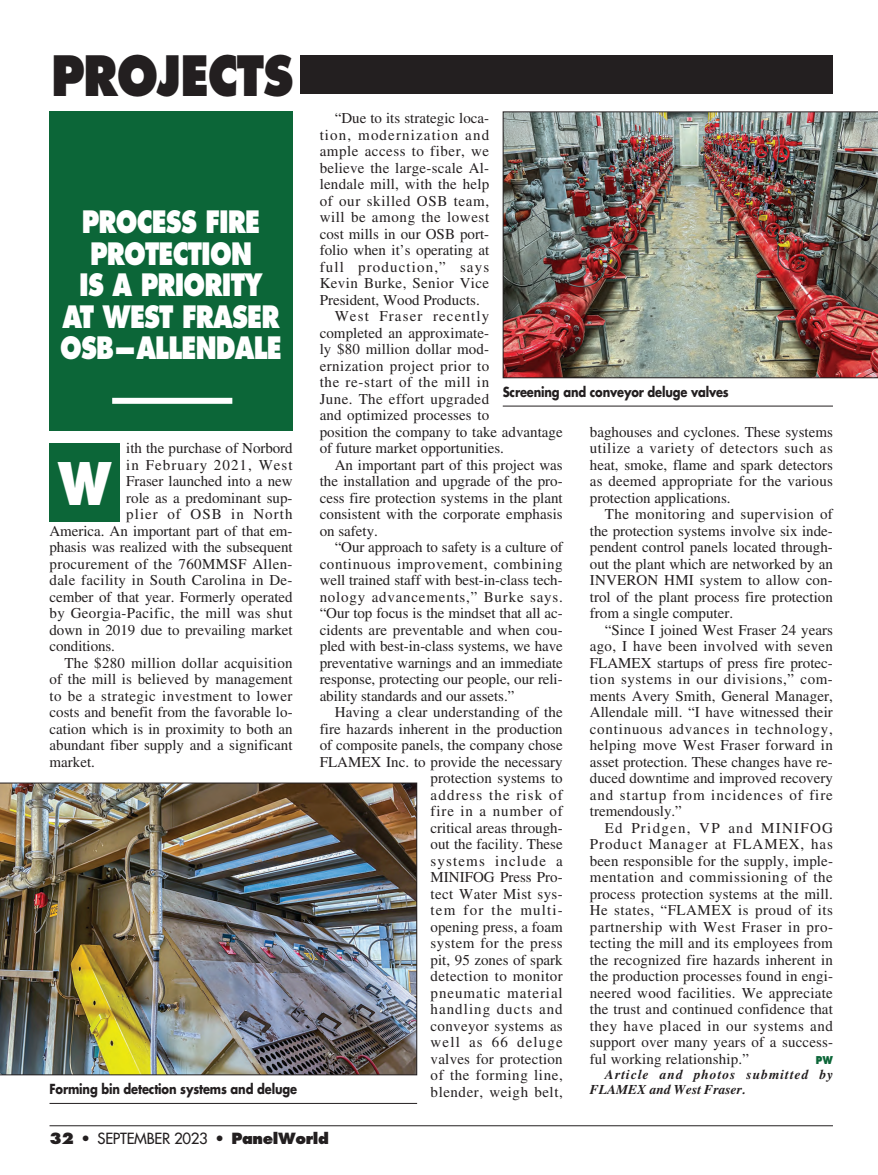
<style>
.page{position:relative;width:878px;height:1175px;background:#fff}
.page>*{position:absolute;margin:0;border:0;box-sizing:border-box;transform-origin:0 0}
.t1{font:800 57px "Futura";color:#fff;scale:.8 1}
.t2{font:800 54px "Futura";letter-spacing:-.025em;color:#231f20;scale:.85 1}
.t3{font:800 30px/31.5px "Futura";letter-spacing:-.035em;color:#fff;text-align:center;scale:.8 1}
.t4{font:15px/16.5px "Times";letter-spacing:.005em;color:#231f20;text-align:justify}
.t5{font:15px "Times";letter-spacing:.075em;color:#231f20}
.t6{font:15px "Times";letter-spacing:.025em;color:#231f20}
.t7{font:15px "Times";letter-spacing:.03em;color:#231f20}
.t8{font:15px "Times";letter-spacing:.04em;color:#231f20}
.t9{font:15px "Times";letter-spacing:.045em;color:#231f20}
.t10{font:15px "Times";letter-spacing:.035em;color:#231f20}
.t11{font:15px "Times";letter-spacing:.07em;color:#231f20}
.t12{font:15px "Times";letter-spacing:.06em;color:#231f20}
.t13{font:15px "Times";letter-spacing:.055em;color:#231f20}
.t14{font:800 15px "Futura";letter-spacing:-.025em;color:#231f20}
.t15{font:15px "Times";letter-spacing:.065em;color:#231f20}
.t16{font:700 13.5px "Futura";letter-spacing:-.015em;color:#231f20;scale:.85 1}
.t17{font:italic 700 13.5px/15px "Times";letter-spacing:.075em;color:#231f20}
.t18{font:800 10.5px "Futura";color:#0c6638;scale:.85 1}
.s1{font-weight:400}
</style>
<div class="page">
<div style="left:301px;top:55px;width:531px;height:39px;background:#231f20"></div>
<hr style="left:50px;top:1125px;width:782px;height:1px;background:#231f20">
<div style="left:50px;top:443px;width:70px;height:78px;background:#0c6638"></div>
<div style="left:50px;top:111px;width:242px;height:319px;background:#0c6638"></div>
<div style="left:112px;top:398px;width:120px;height:6px;background:#fff"></div>
<img style="left:0;top:782px;width:418px;height:322px">
<img style="left:502px;top:111px;width:376px;height:296px">
<h2 class="t2" style="left:51px;top:53px;width:287px">PROJECTS</h2>
<h3 class="t3" style="left:60px;top:209px;width:279px">PROCESS FIRE<br>PROTECTION<br>IS A PRIORITY<br>AT WEST FRASER<br>OSB—ALLENDALE</h3>
<p class="t4" style="left:126px;top:441px;width:168px">ith the purchase of Norbord</p>
<p class="t11" style="left:126px;top:459px;width:168px">in February 2021, West</p>
<p class="t4" style="left:126px;top:474px;width:168px">Fraser launched into a new</p>
<p class="t4" style="left:126px;top:491px;width:168px">role as a predominant sup-</p>
<p class="t11" style="left:126px;top:509px;width:168px">plier of OSB in North</p>
<p class="t4" style="left:50px;top:524px;width:244px">America. An important part of that em-</p>
<p class="t4" style="left:50px;top:540px;width:244px">phasis was realized with the subsequent</p>
<p class="t6" style="left:50px;top:558px;width:244px">procurement of the 760MMSF Allen-</p>
<p class="t4" style="left:50px;top:573px;width:244px">dale facility in South Carolina in De-</p>
<p class="t4" style="left:50px;top:590px;width:244px">cember of that year. Formerly operated</p>
<p class="t6" style="left:50px;top:608px;width:244px">by Georgia-Pacific, the mill was shut</p>
<p class="t4" style="left:50px;top:623px;width:244px">down in 2019 due to prevailing market</p>
<p class="t4" style="left:50px;top:639px;width:67px">conditions.</p>
<p class="t4" style="left:65px;top:656px;width:230px">The $280 million dollar acquisition</p>
<p class="t4" style="left:50px;top:672px;width:244px">of the mill is believed by management</p>
<p class="t7" style="left:50px;top:690px;width:244px">to be a strategic investment to lower</p>
<p class="t4" style="left:50px;top:705px;width:245px">costs and benefit from the favorable lo-</p>
<p class="t4" style="left:50px;top:722px;width:244px">cation which is in proximity to both an</p>
<p class="t4" style="left:50px;top:738px;width:245px">abundant fiber supply and a significant</p>
<p class="t4" style="left:50px;top:755px;width:47px">market.</p>
<h1 class="t1" style="left:58px;top:458px;width:69px">W</h1>
<p class="t16" style="left:49px;top:1082px;width:293px">Forming bin detection systems and deluge</p>
<p class="t4" style="left:335px;top:111px;width:156px">“Due to its strategic loca-</p>
<p class="t5" style="left:320px;top:129px;width:171px">tion, modernization and</p>
<p class="t10" style="left:320px;top:146px;width:171px">ample access to fiber, we</p>
<p class="t4" style="left:320px;top:161px;width:171px">believe the large-scale Al-</p>
<p class="t4" style="left:320px;top:177px;width:171px">lendale mill, with the help</p>
<p class="t9" style="left:320px;top:195px;width:171px">of our skilled OSB team,</p>
<p class="t8" style="left:320px;top:212px;width:171px">will be among the lowest</p>
<p class="t4" style="left:320px;top:227px;width:171px">cost mills in our OSB port-</p>
<p class="t4" style="left:320px;top:243px;width:171px">folio when it’s operating at</p>
<p class="t5" style="left:320px;top:261px;width:171px">full production,” says</p>
<p class="t6" style="left:320px;top:278px;width:171px">Kevin Burke, Senior Vice</p>
<p class="t4" style="left:320px;top:293px;width:161px">President, Wood Products.</p>
<p class="t5" style="left:335px;top:311px;width:156px">West Fraser recently</p>
<p class="t4" style="left:320px;top:326px;width:171px">completed an approximate-</p>
<p class="t4" style="left:320px;top:342px;width:171px">ly $80 million dollar mod-</p>
<p class="t7" style="left:320px;top:360px;width:171px">ernization project prior to</p>
<p class="t9" style="left:320px;top:377px;width:171px">the re-start of the mill in</p>
<p class="t7" style="left:320px;top:393px;width:171px">June. The effort upgraded</p>
<p class="t4" style="left:320px;top:408px;width:171px">and optimized processes to</p>
<p class="t4" style="left:320px;top:425px;width:245px">position the company to take advantage</p>
<p class="t4" style="left:320px;top:441px;width:186px">of future market opportunities.</p>
<p class="t4" style="left:335px;top:458px;width:230px">An important part of this project was</p>
<p class="t4" style="left:320px;top:474px;width:244px">the installation and upgrade of the pro-</p>
<p class="t4" style="left:320px;top:491px;width:245px">cess fire protection systems in the plant</p>
<p class="t4" style="left:320px;top:507px;width:244px">consistent with the corporate emphasis</p>
<p class="t4" style="left:320px;top:524px;width:60px">on safety.</p>
<p class="t4" style="left:335px;top:540px;width:229px">“Our approach to safety is a culture of</p>
<p class="t8" style="left:320px;top:558px;width:244px">continuous improvement, combining</p>
<p class="t4" style="left:320px;top:573px;width:244px">well trained staff with best-in-class tech-</p>
<p class="t13" style="left:320px;top:591px;width:245px">nology advancements,” Burke says.</p>
<p class="t4" style="left:320px;top:606px;width:244px">“Our top focus is the mindset that all ac-</p>
<p class="t4" style="left:320px;top:623px;width:244px">cidents are preventable and when cou-</p>
<p class="t4" style="left:320px;top:639px;width:244px">pled with best-in-class systems, we have</p>
<p class="t4" style="left:320px;top:656px;width:244px">preventative warnings and an immediate</p>
<p class="t4" style="left:320px;top:672px;width:244px">response, protecting our people, our reli-</p>
<p class="t4" style="left:320px;top:689px;width:196px">ability standards and our assets.”</p>
<p class="t4" style="left:335px;top:705px;width:229px">Having a clear understanding of the</p>
<p class="t4" style="left:320px;top:722px;width:245px">fire hazards inherent in the production</p>
<p class="t4" style="left:320px;top:738px;width:244px">of composite panels, the company chose</p>
<p class="t4" style="left:320px;top:755px;width:245px">FLAMEX Inc. to provide the necessary</p>
<p class="t4" style="left:430px;top:771px;width:134px">protection systems to</p>
<p class="t5" style="left:430px;top:789px;width:134px">address the risk of</p>
<p class="t12" style="left:430px;top:806px;width:134px">fire in a number of</p>
<p class="t4" style="left:430px;top:821px;width:134px">critical areas through-</p>
<p class="t4" style="left:430px;top:837px;width:134px">out the facility. These</p>
<p class="t5" style="left:430px;top:855px;width:134px">systems include a</p>
<p class="t4" style="left:430px;top:870px;width:134px">MINIFOG Press Pro-</p>
<p class="t4" style="left:430px;top:887px;width:134px">tect Water Mist sys-</p>
<p class="t5" style="left:430px;top:905px;width:134px">tem for the multi-</p>
<p class="t4" style="left:430px;top:920px;width:134px">opening press, a foam</p>
<p class="t7" style="left:430px;top:938px;width:134px">system for the press</p>
<p class="t4" style="left:430px;top:953px;width:134px">pit, 95 zones of spark</p>
<p class="t6" style="left:430px;top:971px;width:134px">detection to monitor</p>
<p class="t12" style="left:430px;top:987px;width:134px">pneumatic material</p>
<p class="t15" style="left:430px;top:1004px;width:134px">handling ducts and</p>
<p class="t4" style="left:430px;top:1019px;width:134px">conveyor systems as</p>
<p class="t5" style="left:430px;top:1037px;width:134px">well as 66 deluge</p>
<p class="t4" style="left:430px;top:1052px;width:134px">valves for protection</p>
<p class="t8" style="left:430px;top:1070px;width:134px">of the forming line,</p>
<p class="t10" style="left:430px;top:1086px;width:134px">blender, weigh belt,</p>
<p class="t16" style="left:502px;top:385px;width:267px">Screening and conveyor deluge valves</p>
<p class="t4" style="left:590px;top:425px;width:245px">baghouses and cyclones. These systems utilize a variety of detectors such as heat, smoke, flame and spark detectors as deemed appropriate for the various protection applications.</p>
<p class="t4" style="left:590px;top:507px;width:245px;text-indent:15px">The monitoring and supervision of the protection systems involve six inde&shy;pendent control panels located through&shy;out the plant which are networked by an INVERON HMI system to allow con&shy;trol of the plant process fire protection from a single computer.</p>
<p class="t4" style="left:590px;top:623px;width:245px;text-indent:15px">“Since I joined West Fraser 24 years ago, I have been involved with seven FLAMEX startups of press fire protec&shy;tion systems in our divisions,” com&shy;ments Avery Smith, General Manager, Allendale mill. “I have witnessed their continuous advances in technology, helping move West Fraser forward in asset protection. These changes have re&shy;duced downtime and improved recovery and startup from incidences of fire tremendously.”</p>
<p class="t4" style="left:590px;top:821px;width:245px;text-indent:15px">Ed Pridgen, VP and MINIFOG Product Manager at FLAMEX, has been responsible for the supply, imple&shy;mentation and commissioning of the process protection systems at the mill.<br>He states, “FLAMEX is proud of its partnership with West Fraser in pro&shy;tecting the mill and its employees from the recognized fire hazards inherent in the production processes found in engi&shy;neered wood facilities. We appreciate the trust and continued confidence that they have placed in our systems and support over many years of a success&shy;ful working relationship.”</p>
<p class="t18" style="left:815px;top:1055px;width:22px">PW</p>
<p class="t17" style="left:590px;top:1066px;width:245px;text-indent:15px">Article and photos submitted by<br>FLAMEX and West Fraser.</p>
<p class="t14" style="left:50px;top:1131px;width:281px">32 • <span class="s1">SEPTEMBER 2023</span> • PanelWorld</p>
</div>
